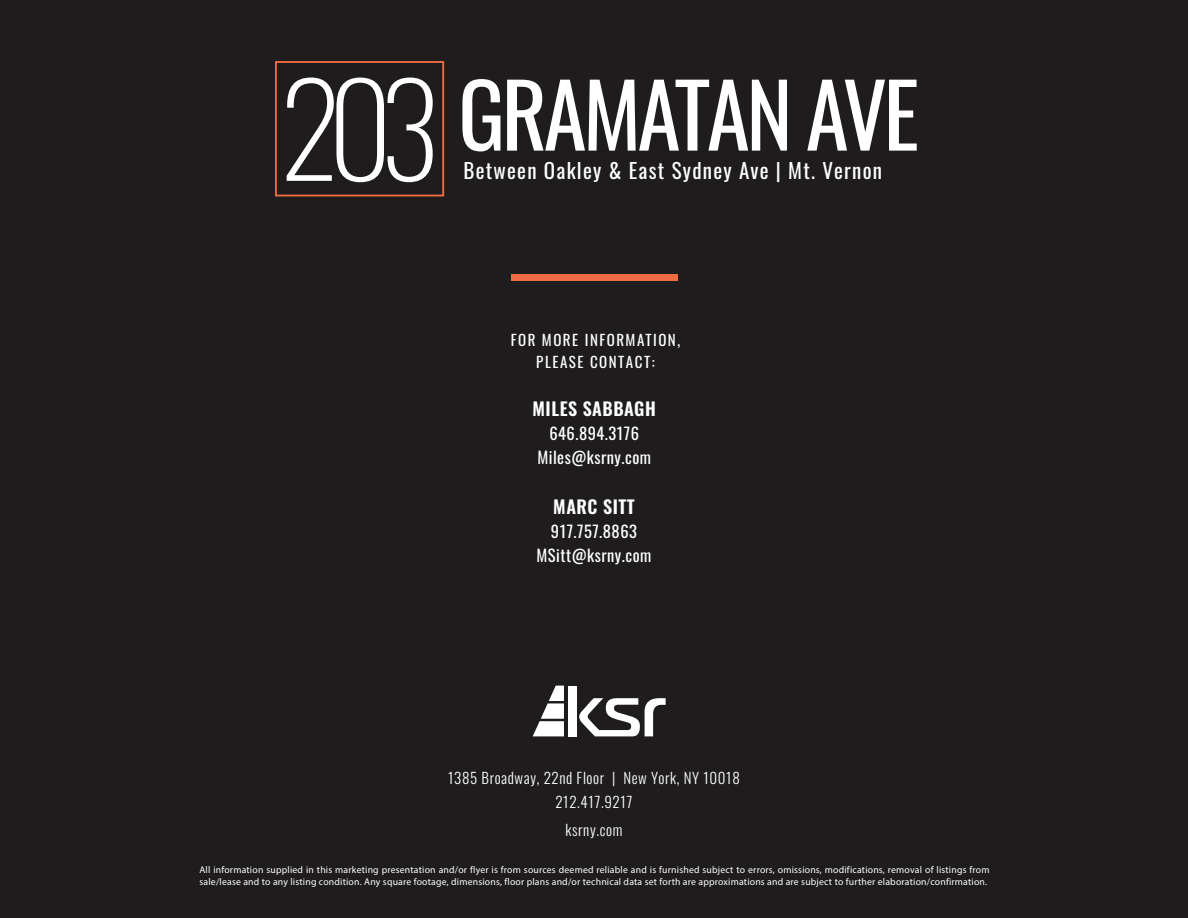
<style>
.page{position:relative;width:1188px;height:918px;background:#1f1c1e}
.page>*{position:absolute;margin:0;border:0;box-sizing:border-box;transform-origin:0 0}
.t1{font:200 126.15px "Oswald";color:#fff}
.t2{font:87.6px "Oswald";letter-spacing:-.04em;color:#fff}
.t3{font:21px "Oswald";letter-spacing:.06em;color:#fff}
.t4{font:600 18px "Oswald";letter-spacing:.03em;color:#fff}
.t5{font:16.5px/24px "Oswald";letter-spacing:.03em;color:#fff;text-align:center}
.t6{font:300 15px "Oswald";letter-spacing:.04em;color:#fff}
.t7{font:15px "Oswald";letter-spacing:.1em;color:#fff}
.t8{font:9.75px/12px "Myriad Pro";letter-spacing:.02em;color:#fff}
</style>
<div class="page">
<svg style="left:579px;top:698px;width:87px;height:38px"></svg>
<div style="left:568px;top:686px;width:9px;height:50px;background:#fff"></div>
<svg style="left:533px;top:686px;width:31px;height:50px"></svg>
<div style="left:511px;top:274px;width:167px;height:6px;background:#ef6c42"></div>
<div style="left:275px;top:61px;width:169px;height:135px;border:2px solid #ef6c42"></div>
<p class="t1" style="left:280px;top:18px;width:162px">203</p>
<p class="t2" style="left:458px;top:37px;width:462px">GRAMATAN AVE</p>
<p class="t3" style="left:463px;top:152px;width:420px">Between Oakley &amp; East Sydney Ave | Mt. Vernon</p>
<p class="t7" style="left:511px;top:326px;width:171px">FOR MORE INFORMATION,</p>
<p class="t7" style="left:536px;top:349px;width:120px">PLEASE CONTACT:</p>
<p class="t4" style="left:533px;top:399px;width:125px">MILES SABBAGH</p>
<p class="t5" style="left:537px;top:419px;width:115px">646.894.3176<br>Miles@ksrny.com</p>
<p class="t4" style="left:553px;top:497px;width:83px">MARC SITT</p>
<p class="t5" style="left:537px;top:518px;width:116px">917.757.8863<br>MSitt@ksrny.com</p>
<p class="t6" style="left:448px;top:765px;width:293px">1385 Broadway, 22nd Floor | New York, NY 10018</p>
<p class="t6" style="left:555px;top:789px;width:79px">212.417.9217</p>
<p class="t6" style="left:566px;top:816px;width:58px">ksrny.com</p>
<p class="t8" style="left:200px;top:864px;width:792px">All information supplied in this marketing presentation and/or flyer is from sources deemed reliable and is furnished subject to errors, omissions, modifications, removal of listings from sale/lease and to any listing condition. Any square footage, dimensions, floor plans and/or technical data set forth are approximations and are subject to further elaboration/confirmation.</p>
</div>
